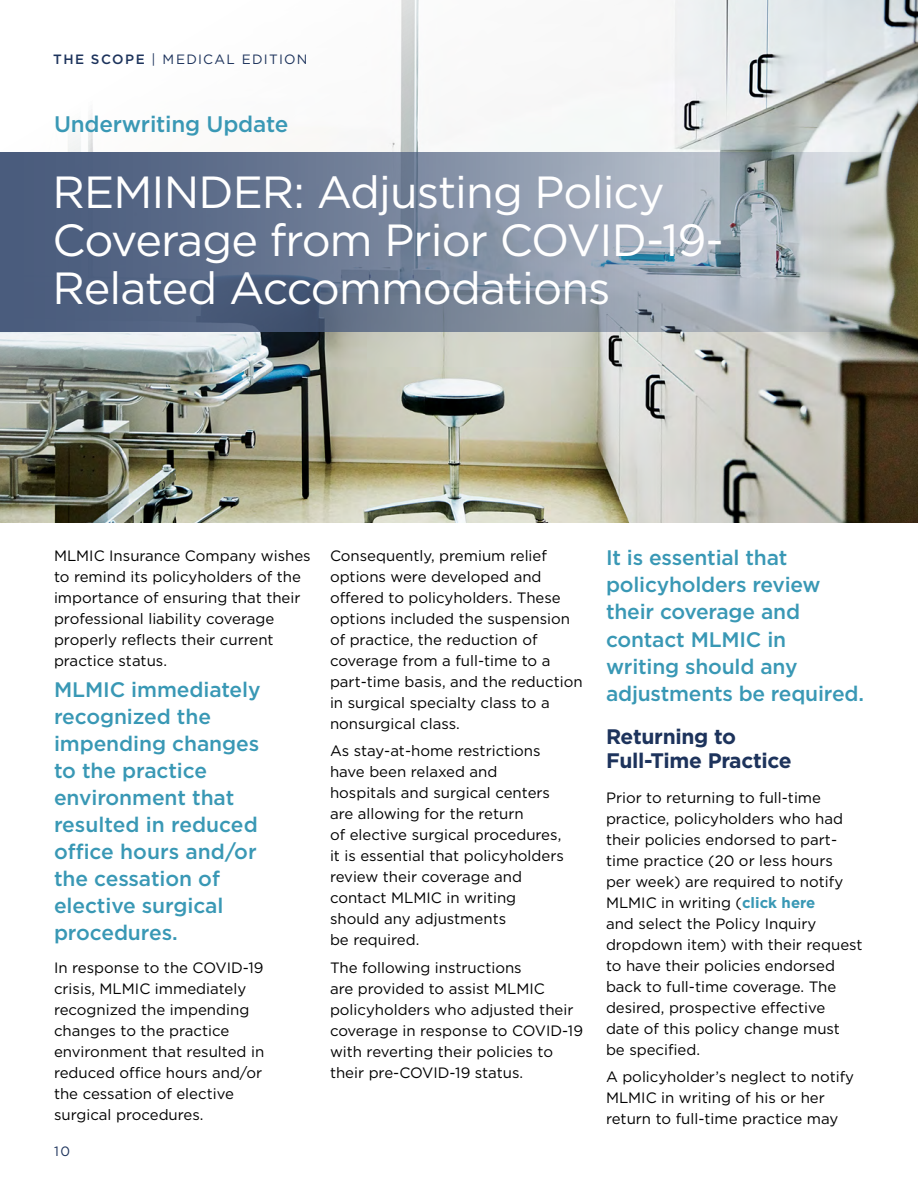
<style>
.page{position:relative;width:918px;height:1188px;background:#fff}
.page>*{position:absolute;margin:0;border:0;box-sizing:border-box;transform-origin:0 0}
.t1{font:45px/48px "Gotham";letter-spacing:-.02em;color:#fff}
.t2{font:500 22.5px "Gotham";letter-spacing:-.01em;color:#3998b5}
.t3{font:500 21px/27px "Gotham";letter-spacing:-.01em;color:#3998b5}
.t4{font:700 21px/24px "Gotham";letter-spacing:-.015em;color:#1d335c}
.t5{font:15px/21px "Gotham";color:#000}
.t6{font:13.5px "Gotham";letter-spacing:.105em;color:#1d335c}
.s1{font-weight:500}
.s2{font-weight:700;color:#3998b5}
</style>
<div class="page">
<img style="left:0;top:0;width:918px;height:523px">
<svg style="left:0;top:153px;width:918px;height:179px;background:#7d899b"></svg>
<p class="t6" style="left:53px;top:51px;width:256px"><span class="s1">THE SCOPE</span> | MEDICAL EDITION</p>
<h2 class="t2" style="left:54px;top:111px;width:236px">Underwriting Update</h2>
<h1 class="t1" style="left:52px;top:168px;width:673px">REMINDER: Adjusting Policy<br>Coverage from Prior COVID-19-<br>Related Accommodations</h1>
<p class="t5" style="left:54px;top:545px;width:258px">MLMIC Insurance Company wishes to remind its policyholders of the importance of ensuring that their professional liability coverage properly reflects their current practice status.</p>
<h3 class="t3" style="left:54px;top:676px;width:208px">MLMIC immediately recognized the impending changes to the practice environment that resulted in reduced office hours and/or the cessation of elective surgical procedures.</h3>
<p class="t5" style="left:54px;top:957px;width:212px">In response to the COVID-19 crisis, MLMIC immediately recognized the impending changes to the practice environment that resulted in reduced office hours and/or the cessation of elective surgical procedures.</p>
<p class="t6" style="left:54px;top:1143px;width:18px">10</p>
<p class="t5" style="left:330px;top:545px;width:254px">Consequently, premium relief options were developed and offered to policyholders. These options included the suspension of practice, the reduction of coverage from a full-time to a part-time basis, and the reduction in surgical specialty class to a nonsurgical class.</p>
<p class="t5" style="left:330px;top:740px;width:235px">As stay-at-home restrictions have been relaxed and hospitals and surgical centers are allowing for the return<br>of elective surgical procedures, it is essential that policyholders review their coverage and contact MLMIC in writing should any adjustments<br>be required.</p>
<p class="t5" style="left:330px;top:957px;width:255px">The following instructions<br>are provided to assist MLMIC policyholders who adjusted their coverage in response to COVID-19 with reverting their policies to their pre-COVID-19 status.</p>
<h3 class="t3" style="left:606px;top:544px;width:259px">It is essential that policyholders review their coverage and contact MLMIC in writing should any adjustments be required.</h3>
<h3 class="t4" style="left:606px;top:725px;width:187px">Returning to<br>Full-Time Practice</h3>
<p class="t5" style="left:606px;top:787px;width:258px">Prior to returning to full-time practice, policyholders who had their policies endorsed to part&shy;time practice (20 or less hours<br>per week) are required to notify<br>MLMIC in writing (<span class="s2">click here<br></span>and select the Policy Inquiry dropdown item) with their request to have their policies endorsed back to full-time coverage. The desired, prospective effective<br>date of this policy change must<br>be specified.</p>
<p class="t5" style="left:606px;top:1067px;width:250px">A policyholder’s neglect to notify<br>MLMIC in writing of his or her return to full-time practice may</p>
</div>
